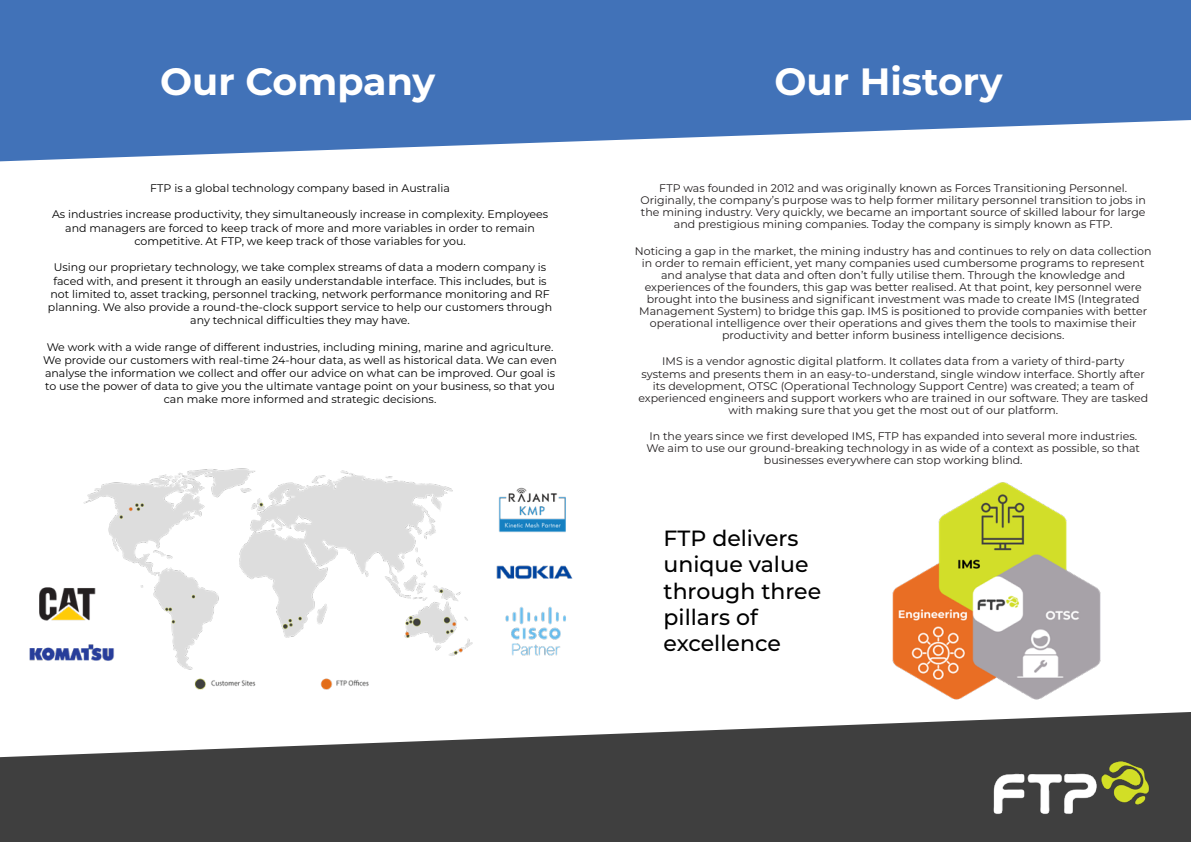
<style>
.page{position:relative;width:1191px;height:842px;background:#fff}
.page>*{position:absolute;margin:0;border:0;box-sizing:border-box;transform-origin:0 0}
.t1{font:700 38px "Montserrat";color:#fff}
.t2{font:500 22px/26.4px "Montserrat";color:#000}
.t3{font:11px/12px "Montserrat";color:#211d1e;text-align:center}
.t4{font:11px/13.2px "Montserrat";color:#000;text-align:center}
</style>
<div class="page">
<svg style="left:0;top:0;width:1191px;height:161px;background:#5883c0"></svg>
<svg style="left:0;top:712px;width:1191px;height:130px;background:#4c4c4c"></svg>
<img style="left:838px;top:482px;width:317px;height:268px">
<img style="left:986px;top:755px;width:169px;height:66px">
<img style="left:9px;top:468px;width:582px;height:273px">
<h1 class="t1" style="left:160px;top:54px;width:277px">Our Company</h1>
<h1 class="t1" style="left:774px;top:54px;width:230px">Our History</h1>
<p class="t4" style="left:150px;top:181px;width:301px">FTP is a global technology company based in Australia</p>
<p class="t4" style="left:52px;top:208px;width:497px">As industries increase productivity, they simultaneously increase in complexity. Employees and managers are forced to keep track of more and more variables in order to remain competitive. At FTP, we keep track of those variables for you.</p>
<p class="t4" style="left:48px;top:260px;width:506px">Using our proprietary technology, we take complex streams of data a modern company is faced with, and present it through an easily understandable interface. This includes, but is not limited to, asset tracking, personnel tracking, network performance monitoring and RF planning. We also provide a round-the-clock support service to help our customers through any technical difficulties they may have.</p>
<p class="t4" style="left:43px;top:340px;width:515px">We work with a wide range of different industries, including mining, marine and agriculture.<br>We provide our customers with real-time 24-hour data, as well as historical data. We can even analyse the information we collect and offer our advice on what can be improved. Our goal is to use the power of data to give you the ultimate vantage point on your business, so that you can make more informed and strategic decisions.</p>
<p class="t3" style="left:640px;top:182px;width:507px">FTP was founded in 2012 and was originally known as Forces Transitioning Personnel.<br>Originally, the company’s purpose was to help former military personnel transition to jobs in the mining industry. Very quickly, we became an important source of skilled labour for large and prestigious mining companies. Today the company is simply known as FTP.</p>
<p class="t3" style="left:635px;top:244px;width:518px">Noticing a gap in the market, the mining industry has and continues to rely on data collection in order to remain efficient, yet many companies used cumbersome programs to represent and analyse that data and often don’t fully utilise them. Through the knowledge and experiences of the founders, this gap was better realised. At that point, key personnel were brought into the business and significant investment was made to create IMS (Integrated Management System) to bridge this gap. IMS is positioned to provide companies with better operational intelligence over their operations and gives them the tools to maximise their productivity and better inform business intelligence decisions.</p>
<p class="t3" style="left:638px;top:355px;width:511px">IMS is a vendor agnostic digital platform. It collates data from a variety of third-party<br>systems and presents them in an easy-to-understand, single window interface. Shortly after its development, OTSC (Operational Technology Support Centre) was created; a team of experienced engineers and support workers who are trained in our software. They are tasked with making sure that you get the most out of our platform.</p>
<p class="t3" style="left:646px;top:430px;width:495px">In the years since we first developed IMS, FTP has expanded into several more industries.<br>We aim to use our ground-breaking technology in as wide of a context as possible, so that businesses everywhere can stop working blind.</p>
<h2 class="t2" style="left:663px;top:524px;width:159px">FTP delivers unique value through three pillars of excellence</h2>
</div>
